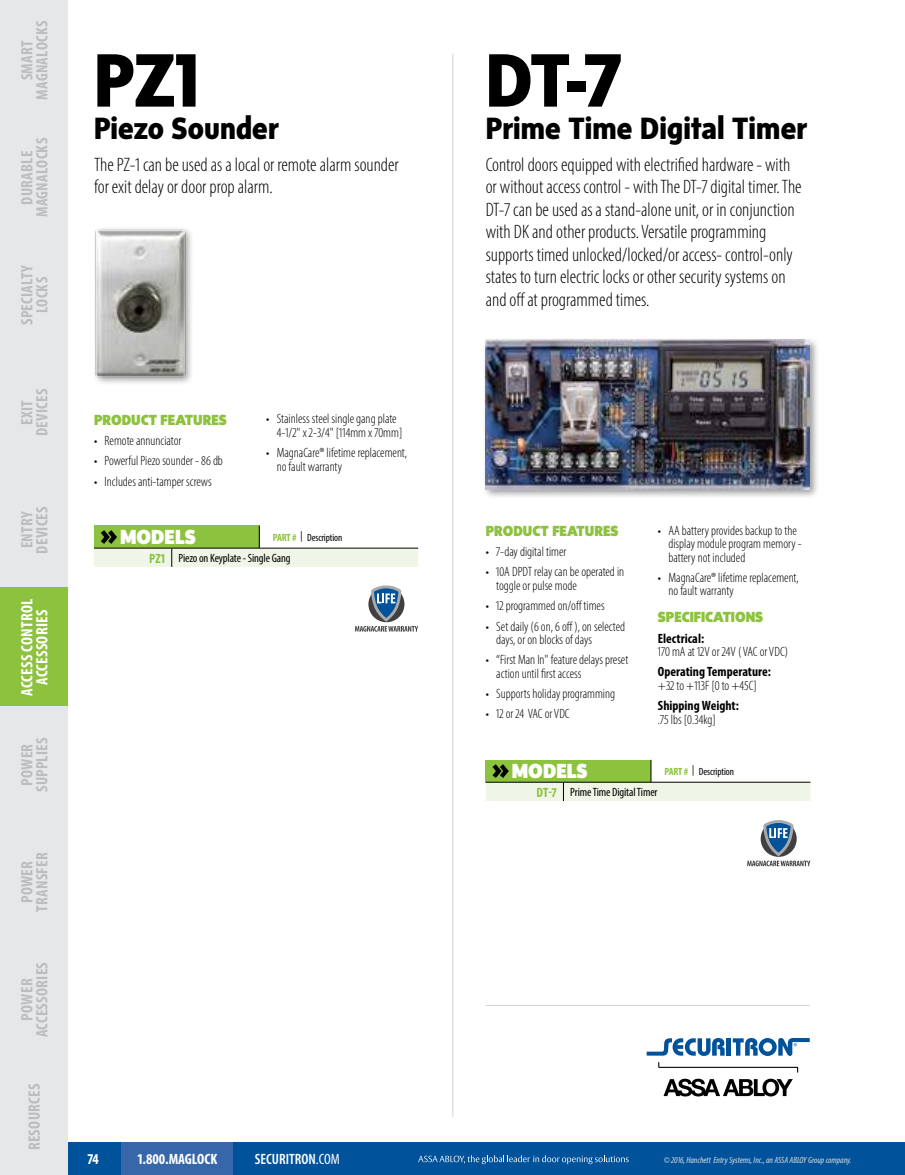
<style>
.page{position:relative;width:905px;height:1175px;background:#fff}
.page>*{position:absolute;margin:0;border:0;box-sizing:border-box;transform-origin:0 0}
.t1{font:800 77.25px "Sense";color:#000}
.t2{font:800 31.5px "Sense";letter-spacing:.005em;color:#000}
.t3{font:900 20.85px "Sense";color:#fff}
.t4{font:300 condensed 19.5px/22.5px "Myriad Pro";color:#000}
.t5{font:700 condensed 16.5px/15px "Myriad Pro";letter-spacing:.015em;color:#bbbdc0;text-align:center}
.t6{font:700 condensed 16.5px/15px "Myriad Pro";letter-spacing:.015em;color:#fff;text-align:center}
.t7{font:900 15px "Sense";color:#8dc23e}
.t8{font:700 condensed 15px "Myriad Pro";color:#fff}
.t9{font:600 condensed 15px "Myriad Pro";color:#fff}
.t10{font:300 condensed 13.5px/13.5px "Myriad Pro";color:#000}
.t11{font:700 condensed 13.5px "Myriad Pro";color:#000}
.t12{font:condensed 12px "Myriad Pro";letter-spacing:-.01em;color:#000}
.t13{font:condensed 10.5px "Myriad Pro";letter-spacing:-.01em;color:#000}
.t14{font:italic condensed 9px "Myriad Pro";color:#dbdcde}
.s1{font-weight:700;color:#8dc23e}
.s2{font-weight:700;font-size:13.5px;color:#8dc23e}
.s3{font-weight:400}
</style>
<div class="page">
<div style="left:65px;top:1141px;width:839px;height:33px;background:#00529b"></div>
<div style="left:122px;top:1141px;width:111px;height:33px;background:#3767a9"></div>
<svg style="left:418px;top:1155px;width:210px;height:9px"></svg>
<div style="left:0;top:0;width:68px;height:1174px;background:#e6e7e8"></div>
<div style="left:0;top:588px;width:68px;height:118px;background:#8dc23e"></div>
<hr style="left:452px;top:54px;width:1px;height:1063px;background:#d1d2d4">
<hr style="left:485px;top:1005px;width:324px;height:1px;background:#d1d2d4">
<svg style="left:658px;top:1062px;width:140px;height:10px"></svg>
<svg style="left:663px;top:1078px;width:129px;height:18px"></svg>
<div style="left:726px;top:1038px;width:5px;height:17px;background:#00529b"></div>
<svg style="left:646px;top:1038px;width:78px;height:18px"></svg>
<svg style="left:732px;top:1038px;width:77px;height:18px"></svg>
<svg style="left:355px;top:585px;width:63px;height:46px"></svg>
<svg style="left:747px;top:820px;width:63px;height:46px"></svg>
<svg style="left:94px;top:526px;width:324px;height:41px"></svg>
<img style="left:95px;top:228px;width:97px;height:154px">
<svg style="left:485px;top:760px;width:325px;height:41px"></svg>
<div style="left:483px;top:337px;width:336px;height:161px;background:#000;opacity:.4"></div>
<img style="left:485px;top:340px;width:324px;height:149px">
<p class="t5" style="left:19px;top:100px;width:81px;rotate:-90deg">SMART<br>MAGNALOCKS</p>
<p class="t5" style="left:19px;top:217px;width:81px;rotate:-90deg">DURABLE<br>MAGNALOCKS</p>
<p class="t5" style="left:19px;top:325px;width:62px;rotate:-90deg">SPECIALTY<br>LOCKS</p>
<p class="t5" style="left:19px;top:436px;width:49px;rotate:-90deg">EXIT<br>DEVICES</p>
<p class="t5" style="left:19px;top:554px;width:49px;rotate:-90deg">ENTRY<br>DEVICES</p>
<p class="t6" style="left:19px;top:696px;width:98px;rotate:-90deg">ACCESS CONTROL<br>ACCESSORIES</p>
<p class="t5" style="left:19px;top:792px;width:56px;rotate:-90deg">POWER<br>SUPPLIES</p>
<p class="t5" style="left:19px;top:912px;width:61px;rotate:-90deg">POWER<br>TRANSFER</p>
<p class="t5" style="left:19px;top:1037px;width:77px;rotate:-90deg">POWER<br>ACCESSORIES</p>
<p class="t5" style="left:27px;top:1150px;width:68px;rotate:-90deg">RESOURCES</p>
<h1 class="t1" style="left:94px;top:36px;width:107px">PZ1</h1>
<h2 class="t2" style="left:94px;top:110px;width:187px">Piezo Sounder</h2>
<h3 class="t4" style="left:94px;top:153px;width:306px">The PZ-1 can be used as a local or remote alarm sounder for exit delay or door prop alarm.</h3>
<p class="t7" style="left:94px;top:411px;width:134px">PRODUCT FEATURES</p>
<p class="t10" style="left:94px;top:434px;width:89px">• Remote annunciator</p>
<p class="t10" style="left:94px;top:454px;width:130px">• Powerful Piezo sounder - 86 db</p>
<p class="t10" style="left:94px;top:474px;width:119px">• Includes anti-tamper screws</p>
<p class="t10" style="left:277px;top:412px;width:127px;text-indent:-11px">• Stainless steel single gang plate<br>4-1/2" x 2-3/4" [114mm x 70mm]</p>
<p class="t10" style="left:277px;top:446px;width:132px;text-indent:-11px">• MagnaCare® lifetime replacement, no fault warranty</p>
<h3 class="t3" style="left:120px;top:525px;width:77px">MODELS</h3>
<p class="t13" style="left:273px;top:531px;width:71px"><span class="s1">PART #</span> | Description</p>
<p class="t12" style="left:149px;top:551px;width:143px"><span class="s2">PZ1</span> Piezo on Keyplate - Single Gang</p>
<h1 class="t1" style="left:485px;top:36px;width:138px">DT-7</h1>
<h2 class="t2" style="left:485px;top:110px;width:323px">Prime Time Digital Timer</h2>
<p class="t4" style="left:485px;top:153px;width:317px">Control doors equipped with electrified hardware - with or without access control - with The DT-7 digital timer. The DT-7 can be used as a stand-alone unit, or in conjunction with DK and other products. Versatile programming supports timed unlocked/locked/or access- control-only states to turn electric locks or other security systems on and off at programmed times.</p>
<p class="t7" style="left:485px;top:522px;width:134px">PRODUCT FEATURES</p>
<p class="t10" style="left:485px;top:545px;width:82px">• 7-day digital timer</p>
<p class="t10" style="left:496px;top:565px;width:129px;text-indent:-11px">• 10A DPDT relay can be operated in toggle or pulse mode</p>
<p class="t10" style="left:485px;top:599px;width:120px">• 12 programmed on/off times</p>
<p class="t10" style="left:496px;top:619px;width:130px;text-indent:-11px">• Set daily (6 on, 6 off ), on selected days, or on blocks of days</p>
<p class="t10" style="left:496px;top:653px;width:134px;text-indent:-11px">• “First Man In" feature delays preset action until first access</p>
<p class="t10" style="left:485px;top:686px;width:131px">• Supports holiday programming</p>
<p class="t10" style="left:485px;top:707px;width:86px">• 12 or 24 VAC or VDC</p>
<p class="t10" style="left:668px;top:523px;width:135px;text-indent:-11px">• AA battery provides backup to the display module program memory - battery not included</p>
<p class="t10" style="left:668px;top:570px;width:132px;text-indent:-11px">• MagnaCare® lifetime replacement, no fault warranty</p>
<p class="t7" style="left:658px;top:608px;width:107px">SPECIFICATIONS</p>
<p class="t11" style="left:658px;top:629px;width:48px">Electrical:</p>
<p class="t10" style="left:658px;top:645px;width:132px">170 mA at 12V or 24V ( VAC or VDC)</p>
<p class="t11" style="left:658px;top:663px;width:114px">Operating Temperature:</p>
<p class="t10" style="left:658px;top:678px;width:101px">+32 to +113F [0 to +45C]</p>
<p class="t11" style="left:658px;top:697px;width:82px">Shipping Weight:</p>
<p class="t10" style="left:658px;top:712px;width:59px">.75 lbs [0.34kg]</p>
<h3 class="t3" style="left:511px;top:759px;width:77px">MODELS</h3>
<p class="t13" style="left:664px;top:765px;width:71px"><span class="s1">PART #</span> | Description</p>
<p class="t12" style="left:536px;top:785px;width:123px"><span class="s2">DT-7</span> Prime Time Digital Timer</p>
<p class="t8" style="left:88px;top:1149px;width:12px">74</p>
<p class="t8" style="left:138px;top:1149px;width:81px">1.800.MAGLOCK</p>
<p class="t9" style="left:255px;top:1149px;width:86px">SECURITRON<span class="s3">.COM</span></p>
<p class="t14" style="left:664px;top:1154px;width:189px">© 2016, Hanchett Entry Systems, Inc., an ASSA ABLOY Group company.</p>
</div>
